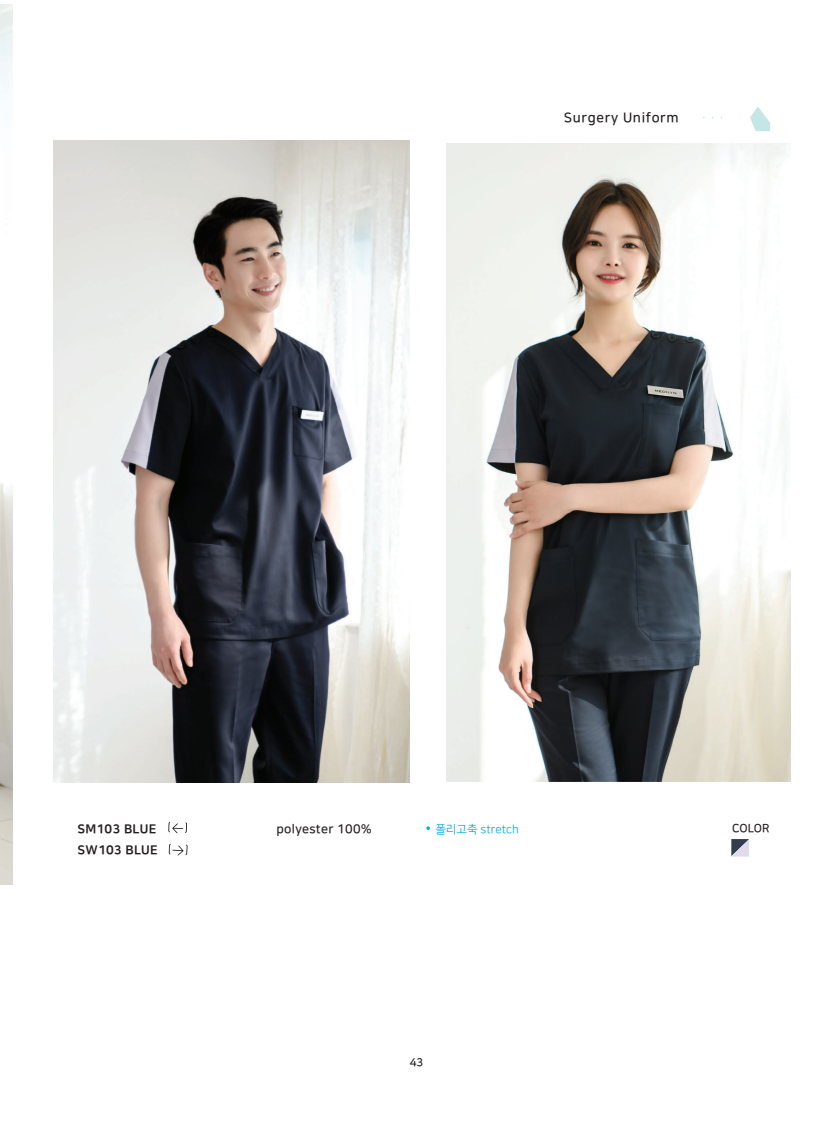
<style>
.page{position:relative;width:834px;height:1132px;background:#fff}
.page>*{position:absolute;margin:0;border:0;box-sizing:border-box;transform-origin:0 0}
.t1{font:13.5px "Nanum Square B";letter-spacing:.05em;color:#231f20}
.t2{font:12.45px/21px "Nanum Square EB";letter-spacing:.025em;color:#231f20}
.t3{font:12.45px "Nanum Square B";letter-spacing:.025em;color:#231f20}
.t4{font:11.7px "Nanum Square R";color:#00aeef}
.t5{font:11.7px "Nanum Square B";color:#231f20}
.t6{font:11.25px "Nanum Square B";color:#231f20}
</style>
<div class="page">
<svg style="left:750px;top:107px;width:20px;height:24px"></svg>
<img style="left:446px;top:143px;width:344px;height:637px">
<img style="left:53px;top:141px;width:356px;height:641px">
<svg style="left:169px;top:843px;width:18px;height:12px"></svg>
<svg style="left:168px;top:821px;width:19px;height:11px"></svg>
<svg style="left:731px;top:839px;width:17px;height:17px"></svg>
<img style="left:0;top:4px;width:13px;height:879px">
<p class="t1" style="left:564px;top:110px;width:116px">Surgery Uniform</p>
<p class="t2" style="left:77px;top:818px;width:82px">SM103 BLUE<br>SW103 BLUE</p>
<p class="t3" style="left:276px;top:821px;width:97px">polyester 100%</p>
<p class="t4" style="left:435px;top:822px;width:85px">폴리고축 stretch</p>
<p class="t5" style="left:731px;top:821px;width:39px">COLOR</p>
<p class="t6" style="left:409px;top:1055px;width:15px">43</p>
</div>
